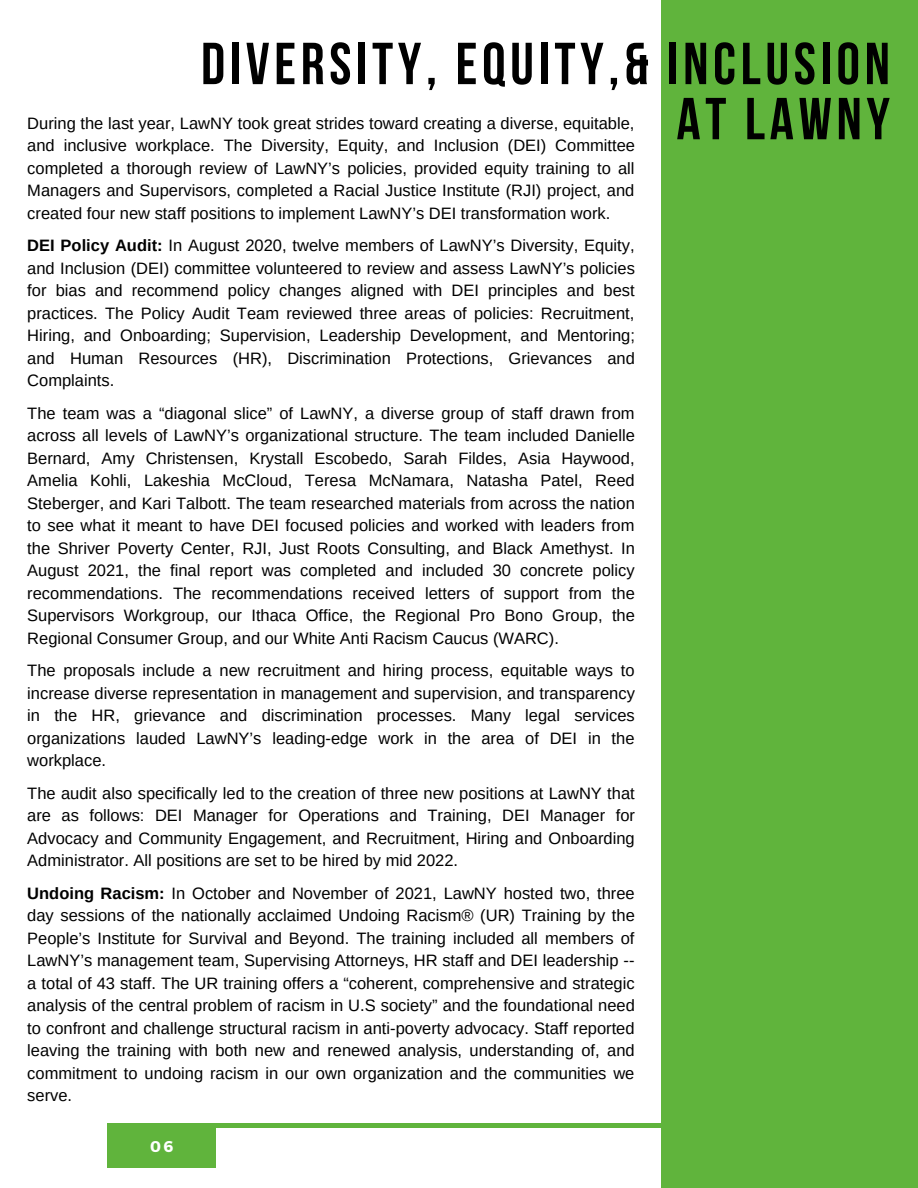
<style>
.page{position:relative;width:918px;height:1188px;background:#fff}
.page>*{position:absolute;margin:0;border:0;box-sizing:border-box;transform-origin:0 0}
.t1{font:700 59.1px/55.2px "Bebas Neue";letter-spacing:.08em;color:#000;text-align:right}
.t2{font:16.5px/22.5px "Arimo";color:#000;text-align:justify}
.t3{font:700 15.6px "Montserrat";color:#fff}
.s1{font-weight:700}
</style>
<div class="page">
<hr style="left:108px;top:1124px;width:703px;height:3px;background:#60b43c">
<div style="left:108px;top:1124px;width:108px;height:44px;background:#60b43c"></div>
<div style="left:661px;top:0;width:257px;height:1188px;background:#60b43c"></div>
<p class="t1" style="left:201px;top:42px;width:690px">DIVERSITY, EQUITY,&amp; INCLUSION at LaWNY</p>
<p class="t2" style="left:27px;top:112px;width:609px">During the last year, LawNY took great strides toward creating a diverse, equitable, and inclusive workplace. The Diversity, Equity, and Inclusion (DEI) Committee completed a thorough review of LawNY’s policies, provided equity training to all Managers and Supervisors, completed a Racial Justice Institute (RJI) project, and created four new staff positions to implement LawNY’s DEI transformation work.</p>
<p class="t2" style="left:27px;top:234px;width:609px"><span class="s1">DEI Policy Audit:</span> In August 2020, twelve members of LawNY’s Diversity, Equity, and Inclusion (DEI) committee volunteered to review and assess LawNY’s policies for bias and recommend policy changes aligned with DEI principles and best practices. The Policy Audit Team reviewed three areas of policies: Recruitment, Hiring, and Onboarding; Supervision, Leadership Development, and Mentoring; and Human Resources (HR), Discrimination Protections, Grievances and Complaints.</p>
<p class="t2" style="left:27px;top:402px;width:609px">The team was a “diagonal slice” of LawNY, a diverse group of staff drawn from across all levels of LawNY’s organizational structure. The team included Danielle Bernard, Amy Christensen, Krystall Escobedo, Sarah Fildes, Asia Haywood, Amelia Kohli, Lakeshia McCloud, Teresa McNamara, Natasha Patel, Reed Steberger, and Kari Talbott. The team researched materials from across the nation to see what it meant to have DEI focused policies and worked with leaders from the Shriver Poverty Center, RJI, Just Roots Consulting, and Black Amethyst. In August 2021, the final report was completed and included 30 concrete policy recommendations. The recommendations received letters of support from the Supervisors Workgroup, our Ithaca Office, the Regional Pro Bono Group, the Regional Consumer Group, and our White Anti Racism Caucus (WARC).</p>
<p class="t2" style="left:27px;top:659px;width:609px">The proposals include a new recruitment and hiring process, equitable ways to increase diverse representation in management and supervision, and transparency in the HR, grievance and discrimination processes. Many legal services organizations lauded LawNY’s leading-edge work in the area of DEI in the workplace.</p>
<p class="t2" style="left:27px;top:782px;width:609px">The audit also specifically led to the creation of three new positions at LawNY that are as follows: DEI Manager for Operations and Training, DEI Manager for Advocacy and Community Engagement, and Recruitment, Hiring and Onboarding Administrator. All positions are set to be hired by mid 2022.</p>
<p class="t2" style="left:27px;top:882px;width:609px"><span class="s1">Undoing Racism:</span> In October and November of 2021, LawNY hosted two, three day sessions of the nationally acclaimed Undoing Racism® (UR) Training by the People’s Institute for Survival and Beyond. The training included all members of LawNY’s management team, Supervising Attorneys, HR staff and DEI leadership -- a total of 43 staff. The UR training offers a “coherent, comprehensive and strategic analysis of the central problem of racism in U.S society” and the foundational need to confront and challenge structural racism in anti-poverty advocacy. Staff reported leaving the training with both new and renewed analysis, understanding of, and commitment to undoing racism in our own organization and the communities we serve.</p>
<p class="t3" style="left:150px;top:1136px;width:24px">06</p>
</div>
